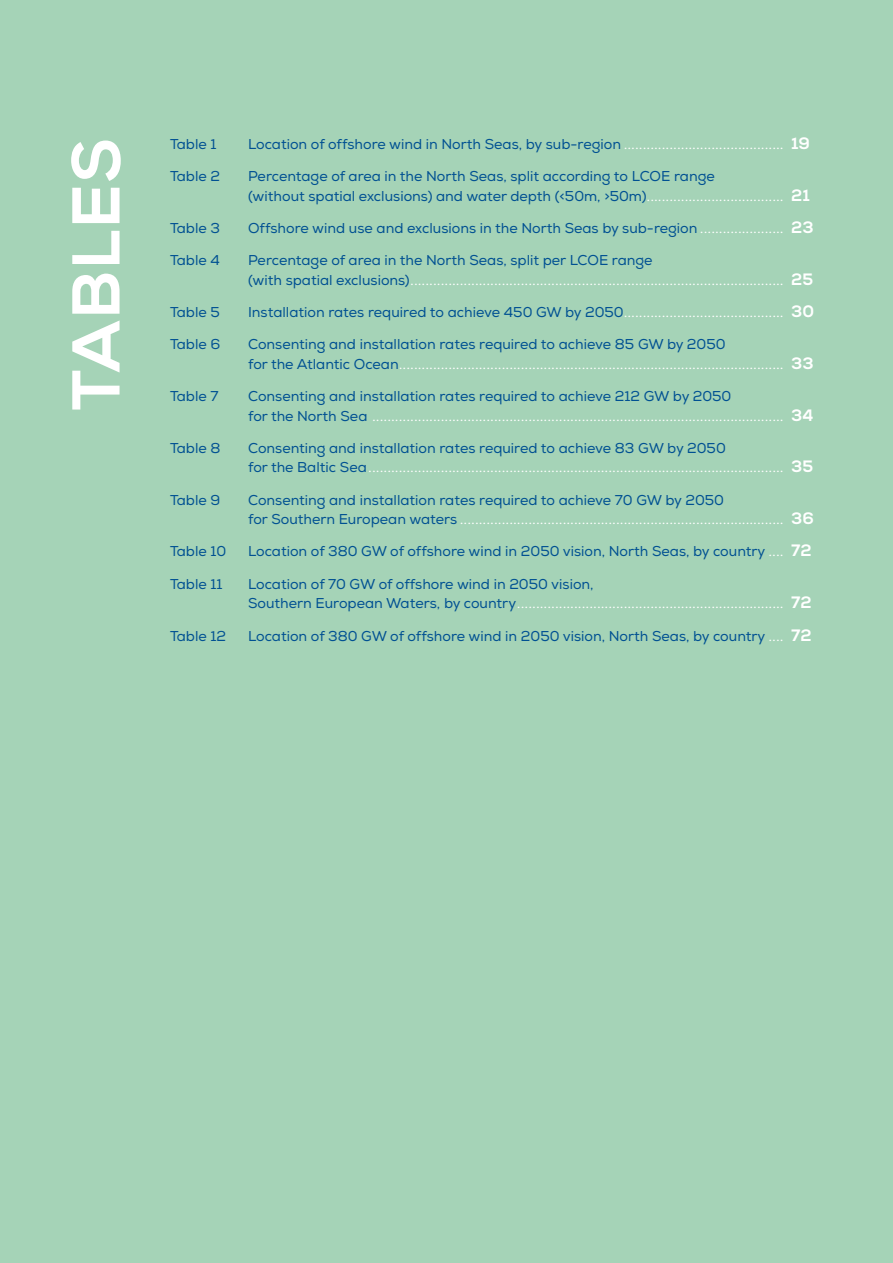
<style>
.page{position:relative;width:893px;height:1263px;background:#a5d3b7}
.page>*{position:absolute;margin:0;border:0;box-sizing:border-box;transform-origin:0 0}
.t1{font:67.5px "Nexa X Bold";letter-spacing:.015em;color:#fff}
.t2{font:16.5px "Nexa";color:#fff}
.t3{font:14.25px/19.5px "Nexa";color:#005092}
.s1{font-size:16.5px;color:#fff}
.s2{font-family:"Nexa X Bold";font-size:16.5px;color:#fff}
.s3{font-size:14.25px;color:#005092}
.s4{font-family:"Nexa X Bold"}
</style>
<div class="page">
<h1 class="t1" style="left:55px;top:411px;width:274px;rotate:-90deg">TABLES</h1>
<p class="t3" style="left:170px;top:135px;width:48px">Table 1</p>
<p class="t3" style="left:248px;top:135px;width:563px">Location of offshore wind in North Seas, by sub-region <span class="s1">..........................................</span> <span class="s2">19</span></p>
<p class="t3" style="left:170px;top:167px;width:52px">Table 2</p>
<p class="t3" style="left:248px;top:167px;width:563px">Percentage of area in the North Seas, split according to LCOE range<br>(without spatial exclusions) and water depth (&lt;50m, &gt;50m)<span class="s1">....................................</span> <span class="s2">21</span></p>
<p class="t3" style="left:170px;top:219px;width:52px">Table 3</p>
<p class="t3" style="left:248px;top:219px;width:567px">Offshore wind use and exclusions in the North Seas by sub-region <span class="s1">......................</span> <span class="s2">23</span></p>
<p class="t3" style="left:170px;top:251px;width:51px">Table 4</p>
<p class="t3" style="left:248px;top:251px;width:406px">Percentage of area in the North Seas, split per LCOE range</p>
<p class="t2" style="left:248px;top:269px;width:566px"><span class="s3">(with spatial exclusions)</span>.................................................................................................. <span class="s4">25</span></p>
<p class="t3" style="left:170px;top:303px;width:51px">Table 5</p>
<p class="t3" style="left:248px;top:303px;width:567px">Installation rates required to achieve 450 GW by 2050<span class="s1">..........................................</span> <span class="s2">30</span></p>
<p class="t3" style="left:170px;top:335px;width:52px">Table 6</p>
<p class="t3" style="left:248px;top:335px;width:479px">Consenting and installation rates required to achieve 85 GW by 2050</p>
<p class="t2" style="left:248px;top:353px;width:567px"><span class="s3">for the Atlantic Ocean</span>..................................................................................................... <span class="s4">33</span></p>
<p class="t3" style="left:170px;top:387px;width:50px">Table 7</p>
<p class="t3" style="left:248px;top:387px;width:485px">Consenting and installation rates required to achieve 212 GW by 2050</p>
<p class="t2" style="left:248px;top:404px;width:567px"><span class="s3">for the North Sea</span> ............................................................................................................ <span class="s4">34</span></p>
<p class="t3" style="left:170px;top:438px;width:52px">Table 8</p>
<p class="t3" style="left:248px;top:438px;width:479px">Consenting and installation rates required to achieve 83 GW by 2050</p>
<p class="t2" style="left:248px;top:456px;width:567px"><span class="s3">for the Baltic Sea</span>............................................................................................................. <span class="s4">35</span></p>
<p class="t3" style="left:170px;top:490px;width:52px">Table 9</p>
<p class="t3" style="left:248px;top:490px;width:477px">Consenting and installation rates required to achieve 70 GW by 2050</p>
<p class="t2" style="left:248px;top:508px;width:567px"><span class="s3">for Southern European waters</span> ..................................................................................... <span class="s4">36</span></p>
<p class="t3" style="left:170px;top:542px;width:58px">Table 10</p>
<p class="t3" style="left:248px;top:542px;width:565px">Location of 380 GW of offshore wind in 2050 vision, North Seas, by country <span class="s1">....</span> <span class="s2">72</span></p>
<p class="t3" style="left:170px;top:574px;width:54px">Table 11</p>
<p class="t3" style="left:248px;top:574px;width:347px">Location of 70 GW of offshore wind in 2050 vision,</p>
<p class="t2" style="left:248px;top:592px;width:565px"><span class="s3">Southern European Waters, by country</span>...................................................................... <span class="s4">72</span></p>
<p class="t3" style="left:170px;top:626px;width:58px">Table 12</p>
<p class="t3" style="left:248px;top:626px;width:565px">Location of 380 GW of offshore wind in 2050 vision, North Seas, by country <span class="s1">....</span> <span class="s2">72</span></p>
</div>
